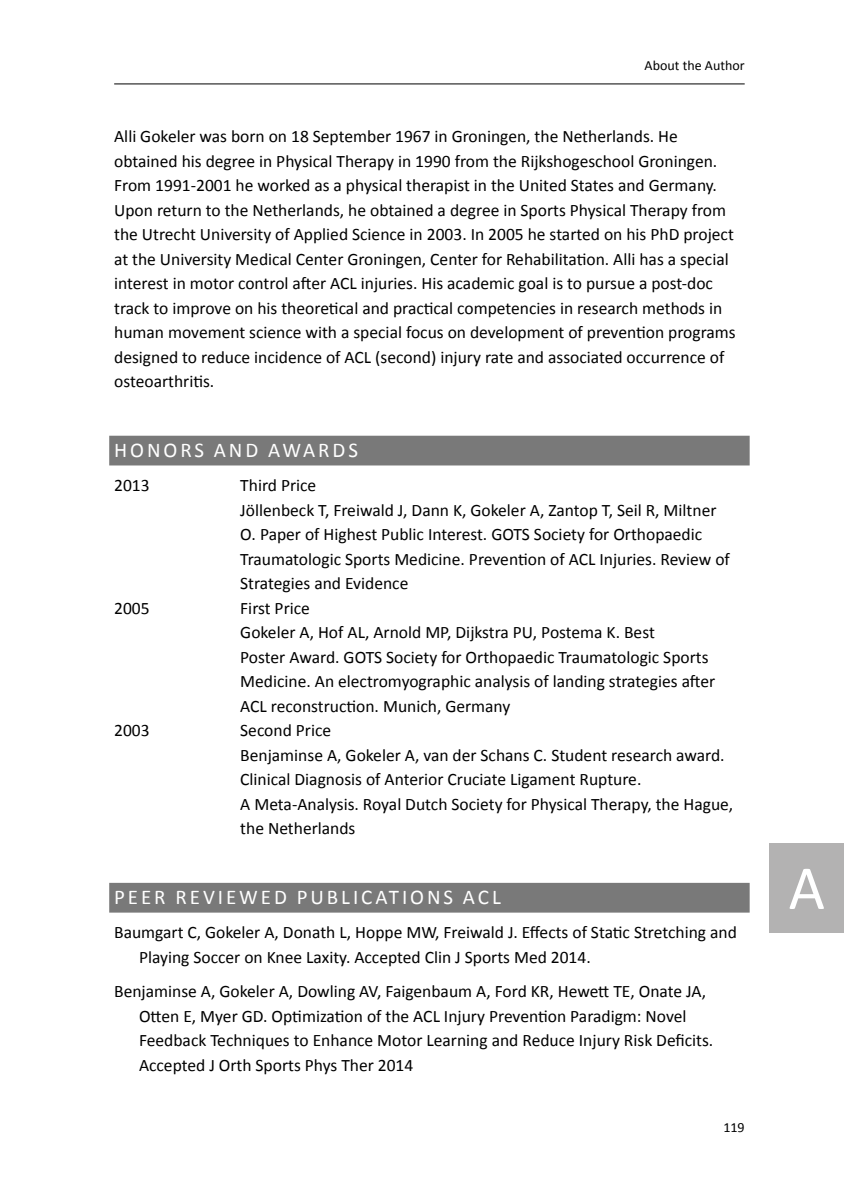
<style>
.page{position:relative;width:844px;height:1191px;background:#fff}
.page>*{position:absolute;margin:0;border:0;box-sizing:border-box;transform-origin:0 0}
.t1{font:63px "Calibri";color:#fff}
.t2{font:21px "Calibri";letter-spacing:.14em;color:#fff}
.t3{font:17.5px/24.5px "Calibri";color:#000}
.t4{font:14px "Calibri";color:#000}
</style>
<div class="page">
<hr style="left:114px;top:83px;width:630px;height:1px;background:#000">
<div style="left:769px;top:843px;width:74px;height:90px;background:#b3b2b2"></div>
<div style="left:109px;top:436px;width:640px;height:29px;background:#797979"></div>
<div style="left:109px;top:883px;width:640px;height:29px;background:#797979"></div>
<p class="t4" style="left:644px;top:56px;width:101px">About the Author</p>
<p class="t3" style="left:114px;top:124px;width:623px">Alli Gokeler was born on 18 September 1967 in Groningen, the Netherlands. He obtained his degree in Physical Therapy in 1990 from the Rijkshogeschool Groningen.<br>From 1991-2001 he worked as a physical therapist in the United States and Germany.<br>Upon return to the Netherlands, he obtained a degree in Sports Physical Therapy from the Utrecht University of Applied Science in 2003. In 2005 he started on his PhD project at the University Medical Center Groningen, Center for Rehabilitation. Alli has a special interest in motor control after ACL injuries. His academic goal is to pursue a post-doc track to improve on his theoretical and practical competencies in research methods in human movement science with a special focus on development of prevention programs designed to reduce incidence of ACL (second) injury rate and associated occurrence of osteoarthritis.</p>
<p class="t2" style="left:114px;top:436px;width:245px">HONORS AND AWARDS</p>
<p class="t3" style="left:114px;top:473px;width:37px">2013</p>
<p class="t3" style="left:240px;top:473px;width:491px">Third Price<br>Jöllenbeck T, Freiwald J, Dann K, Gokeler A, Zantop T, Seil R, Miltner O. Paper of Highest Public Interest. GOTS Society for Orthopaedic Traumatologic Sports Medicine. Prevention of ACL Injuries. Review of Strategies and Evidence</p>
<p class="t3" style="left:114px;top:596px;width:37px">2005</p>
<p class="t3" style="left:240px;top:596px;width:476px">First Price<br>Gokeler A, Hof AL, Arnold MP, Dijkstra PU, Postema K. Best<br>Poster Award. GOTS Society for Orthopaedic Traumatologic Sports Medicine. An electromyographic analysis of landing strategies after ACL reconstruction. Munich, Germany</p>
<p class="t3" style="left:114px;top:718px;width:37px">2003</p>
<p class="t3" style="left:240px;top:718px;width:494px">Second Price<br>Benjaminse A, Gokeler A, van der Schans C. Student research award.<br>Clinical Diagnosis of Anterior Cruciate Ligament Rupture.<br>A Meta-Analysis. Royal Dutch Society for Physical Therapy, the Hague, the Netherlands</p>
<p class="t2" style="left:114px;top:883px;width:388px">PEER REVIEWED PUBLICATIONS ACL</p>
<p class="t3" style="left:139px;top:920px;width:599px;text-indent:-25px">Baumgart C, Gokeler A, Donath L, Hoppe MW, Freiwald J. Effects of Static Stretching and<br>Playing Soccer on Knee Laxity. Accepted Clin J Sports Med 2014.</p>
<p class="t3" style="left:139px;top:979px;width:575px;text-indent:-25px">Benjaminse A, Gokeler A, Dowling AV, Faigenbaum A, Ford KR, Hewett TE, Onate JA, Otten E, Myer GD. Optimization of the ACL Injury Prevention Paradigm: Novel Feedback Techniques to Enhance Motor Learning and Reduce Injury Risk Deficits.<br>Accepted J Orth Sports Phys Ther 2014</p>
<p class="t4" style="left:723px;top:1118px;width:23px">119</p>
<h1 class="t1" style="left:788px;top:848px;width:38px">A</h1>
</div>
